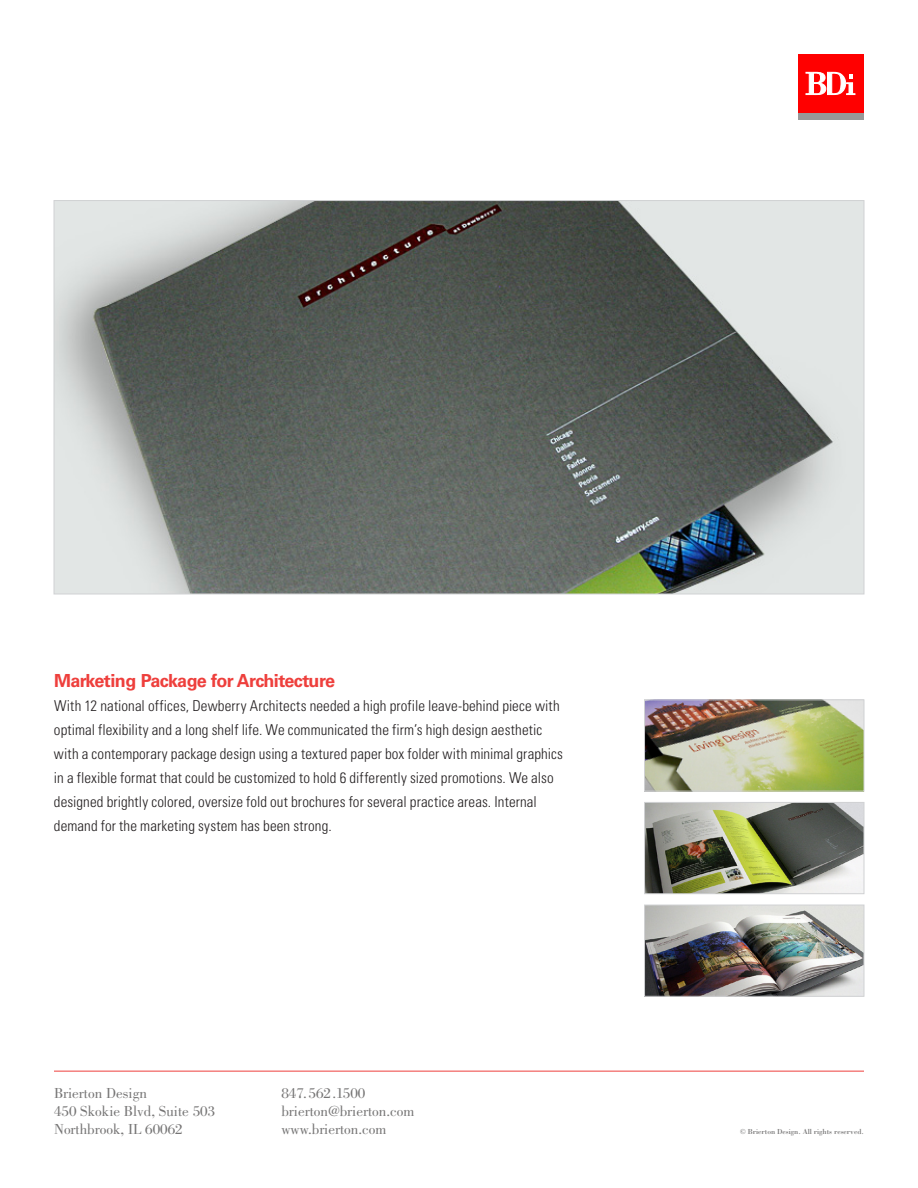
<style>
.page{position:relative;width:918px;height:1188px;background:#fff}
.page>*{position:absolute;margin:0;border:0;box-sizing:border-box;transform-origin:0 0}
.t1{font:700 18px "Univers";letter-spacing:-.03em;color:#ee3f3c}
.t2{font:300 condensed 15px/24px "Univers";letter-spacing:.005em;color:#231f20}
.t3{font:15px/18px "Bodoni";color:#767575}
.t4{font:7.5px "Bodoni";color:#767575}
</style>
<div class="page">
<hr style="left:54px;top:1071px;width:810px;height:1px;background:#ee3f3c">
<div style="left:799px;top:112px;width:65px;height:7px;background:#999"></div>
<div style="left:799px;top:54px;width:65px;height:58px;background:#f00"></div>
<svg style="left:805px;top:72px;width:51px;height:24px"></svg>
<img style="left:646px;top:702px;width:216px;height:87px">
<div style="left:644px;top:700px;width:220px;height:91px;border:1px solid #d1d2d4"></div>
<img style="left:56px;top:202px;width:806px;height:390px">
<img style="left:646px;top:804px;width:216px;height:88px">
<div style="left:644px;top:802px;width:220px;height:92px;border:1px solid #d1d2d4"></div>
<img style="left:646px;top:907px;width:216px;height:88px">
<div style="left:644px;top:905px;width:220px;height:92px;border:1px solid #d1d2d4"></div>
<p class="t1" style="left:54px;top:670px;width:283px">Marketing Package for Architecture</p>
<p class="t2" style="left:54px;top:694px;width:511px">With 12 national offices, Dewberry Architects needed a high profile leave-behind piece with optimal flexibility and a long shelf life. We communicated the firm’s high design aesthetic with a contemporary package design using a textured paper box folder with minimal graphics in a flexible format that could be customized to hold 6 differently sized promotions. We also designed brightly colored, oversize fold out brochures for several practice areas. Internal demand for the marketing system has been strong.</p>
<p class="t3" style="left:54px;top:1084px;width:163px">Brierton Design<br>450 Skokie Blvd, Suite 503<br>Northbrook, IL 60062</p>
<p class="t3" style="left:281px;top:1084px;width:134px">847.562.1500 brierton@brierton.com www.brierton.com</p>
<p class="t4" style="left:740px;top:1127px;width:125px">© Brierton Design. All rights reserved.</p>
</div>
